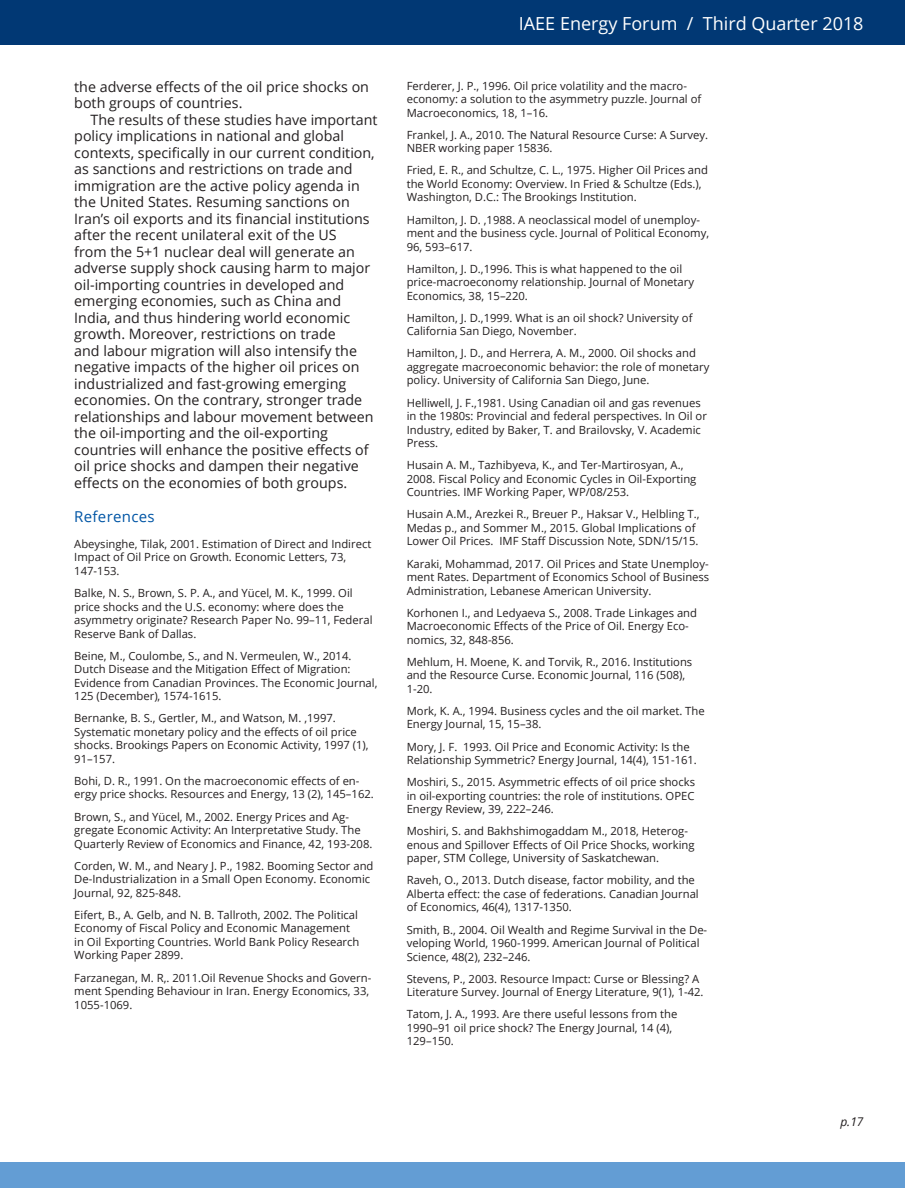
<style>
.page{position:relative;width:905px;height:1188px;background:#fff}
.page>*{position:absolute;margin:0;border:0;box-sizing:border-box;transform-origin:0 0}
.t1{font:18px "Open Sans";color:#fff}
.Heading_NEW{font:15px "Open Sans";letter-spacing:.02em;color:#0155a5}
.Body_Text_NEW{font:14.25px/16.5px "Open Sans";color:#231f20}
.t2{font:italic 12px "Open Sans";color:#231f20}
.Footnotes___Referenc{font:11.25px/13.5px "Open Sans";color:#231f20}
</style>
<div class="page">
<div style="left:0;top:1162px;width:904px;height:26px;background:#639dd4"></div>
<div style="left:0;top:0;width:904px;height:44px;background:#013874"></div>
<p class="Body_Text_NEW" style="left:74px;top:78px;width:296px">the adverse effects of the oil price shocks on both groups of countries.</p>
<p class="Body_Text_NEW" style="left:74px;top:111px;width:304px;text-indent:16px">The results of these studies have important policy implications in national and global contexts, specifically in our current condition, as sanctions and restrictions on trade and immigration are the active policy agenda in the United States. Resuming sanctions on Iran’s oil exports and its financial institutions after the recent unilateral exit of the US<br>from the 5+1 nuclear deal will generate an adverse supply shock causing harm to major oil-importing countries in developed and emerging economies, such as China and India, and thus hindering world economic growth. Moreover, restrictions on trade<br>and labour migration will also intensify the negative impacts of the higher oil prices on industrialized and fast-growing emerging economies. On the contrary, stronger trade relationships and labour movement between the oil-importing and the oil-exporting countries will enhance the positive effects of oil price shocks and dampen their negative effects on the economies of both groups.</p>
<p class="Heading_NEW" style="left:74px;top:507px;width:82px">References</p>
<p class="Footnotes___Referenc" style="left:74px;top:537px;width:298px">Abeysinghe, Tilak, 2001. Estimation of Direct and Indirect<br>Impact of Oil Price on Growth. Economic Letters, 73,<br>147-153.</p>
<p class="Footnotes___Referenc" style="left:74px;top:586px;width:300px">Balke, N. S., Brown, S. P. A., and Yücel, M. K., 1999. Oil price shocks and the U.S. economy: where does the asymmetry originate? Research Paper No. 99–11, Federal Reserve Bank of Dallas.</p>
<p class="Footnotes___Referenc" style="left:74px;top:649px;width:304px">Beine, M., Coulombe, S., and N. Vermeulen, W., 2014.<br>Dutch Disease and the Mitigation Effect of Migration:<br>Evidence from Canadian Provinces. The Economic Journal, 125 (December), 1574-1615.</p>
<p class="Footnotes___Referenc" style="left:74px;top:711px;width:296px">Bernanke, B. S., Gertler, M., and Watson, M. ,1997.<br>Systematic monetary policy and the effects of oil price shocks. Brookings Papers on Economic Activity, 1997 (1), 91–157.</p>
<p class="Footnotes___Referenc" style="left:74px;top:774px;width:301px">Bohi, D. R., 1991. On the macroeconomic effects of en&shy;ergy price shocks. Resources and Energy, 13 (2), 145–162.</p>
<p class="Footnotes___Referenc" style="left:74px;top:809px;width:299px">Brown, S., and Yücel, M., 2002. Energy Prices and Ag&shy;gregate Economic Activity: An Interpretative Study. The<br>Quarterly Review of Economics and Finance, 42, 193-208.</p>
<p class="Footnotes___Referenc" style="left:74px;top:859px;width:301px">Corden, W. M., and Neary J. P., 1982. Booming Sector and<br>De-Industrialization in a Small Open Economy. Economic<br>Journal, 92, 825-848.</p>
<p class="Footnotes___Referenc" style="left:74px;top:908px;width:287px">Eifert, B., A. Gelb, and N. B. Tallroth, 2002. The Political Economy of Fiscal Policy and Economic Management in Oil Exporting Countries. World Bank Policy Research Working Paper 2899.</p>
<p class="Footnotes___Referenc" style="left:74px;top:970px;width:298px">Farzanegan, M. R,. 2011.Oil Revenue Shocks and Govern&shy;ment Spending Behaviour in Iran. Energy Economics, 33,<br>1055-1069.</p>
<h1 class="t1" style="left:519px;top:11px;width:346px">IAEE Energy Forum / Third Quarter 2018</h1>
<p class="Footnotes___Referenc" style="left:406px;top:78px;width:296px">Ferderer, J. P., 1996. Oil price volatility and the macro&shy;economy: a solution to the asymmetry puzzle. Journal of<br>Macroeconomics, 18, 1–16.</p>
<p class="Footnotes___Referenc" style="left:406px;top:128px;width:303px">Frankel, J. A., 2010. The Natural Resource Curse: A Survey.<br>NBER working paper 15836.</p>
<p class="Footnotes___Referenc" style="left:406px;top:163px;width:303px">Fried, E. R., and Schultze, C. L., 1975. Higher Oil Prices and the World Economy: Overview. In Fried &amp; Schultze (Eds.),<br>Washington, D.C.: The Brookings Institution.</p>
<p class="Footnotes___Referenc" style="left:406px;top:212px;width:304px">Hamilton, J. D. ,1988. A neoclassical model of unemploy&shy;ment and the business cycle. Journal of Political Economy,<br>96, 593–617.</p>
<p class="Footnotes___Referenc" style="left:406px;top:262px;width:289px">Hamilton, J. D.,1996. This is what happened to the oil price-macroeconomy relationship. Journal of Monetary<br>Economics, 38, 15–220.</p>
<p class="Footnotes___Referenc" style="left:406px;top:311px;width:287px">Hamilton, J. D.,1999. What is an oil shock? University of<br>California San Diego, November.</p>
<p class="Footnotes___Referenc" style="left:406px;top:346px;width:304px">Hamilton, J. D., and Herrera, A. M., 2000. Oil shocks and aggregate macroeconomic behavior: the role of monetary policy. University of California San Diego, June.</p>
<p class="Footnotes___Referenc" style="left:406px;top:395px;width:302px">Helliwell, J. F.,1981. Using Canadian oil and gas revenues in the 1980s: Provincial and federal perspectives. In Oil or Industry, edited by Baker, T. and Brailovsky, V. Academic Press.</p>
<p class="Footnotes___Referenc" style="left:406px;top:458px;width:291px">Husain A. M., Tazhibyeva, K., and Ter-Martirosyan, A.,<br>2008. Fiscal Policy and Economic Cycles in Oil-Exporting<br>Countries. IMF Working Paper, WP/08/253.</p>
<p class="Footnotes___Referenc" style="left:406px;top:507px;width:294px">Husain A.M., Arezkei R., Breuer P., Haksar V., Helbling T.,<br>Medas p., and Sommer M., 2015. Global Implications of<br>Lower Oil Prices. IMF Staff Discussion Note, SDN/15/15.</p>
<p class="Footnotes___Referenc" style="left:406px;top:556px;width:304px;text-align:justify">Karaki, Mohammad, 2017. Oil Prices and State Unemploy&shy;ment Rates. Department of Economics School of Business Administration, Lebanese American University.</p>
<p class="Footnotes___Referenc" style="left:406px;top:606px;width:292px">Korhonen I., and Ledyaeva S., 2008. Trade Linkages and<br>Macroeconomic Effects of the Price of Oil. Energy Eco&shy;nomics, 32, 848-856.</p>
<p class="Footnotes___Referenc" style="left:406px;top:655px;width:287px">Mehlum, H. Moene, K. and Torvik, R., 2016. Institutions and the Resource Curse. Economic Journal, 116 (508),<br>1-20.</p>
<p class="Footnotes___Referenc" style="left:406px;top:704px;width:299px">Mork, K. A., 1994. Business cycles and the oil market. The<br>Energy Journal, 15, 15–38.</p>
<p class="Footnotes___Referenc" style="left:406px;top:739px;width:292px">Mory, J. F. 1993. Oil Price and Economic Activity: Is the<br>Relationship Symmetric? Energy Journal, 14(4), 151-161.</p>
<p class="Footnotes___Referenc" style="left:406px;top:775px;width:290px;text-align:justify">Moshiri, S., 2015. Asymmetric effects of oil price shocks in oil-exporting countries: the role of institutions. OPEC Energy Review, 39, 222–246.</p>
<p class="Footnotes___Referenc" style="left:406px;top:824px;width:289px">Moshiri, S. and Bakhshimogaddam M., 2018, Heterog&shy;enous and Spillover Effects of Oil Price Shocks, working paper, STM College, University of Saskatchewan.</p>
<p class="Footnotes___Referenc" style="left:406px;top:873px;width:293px">Raveh, O., 2013. Dutch disease, factor mobility, and the<br>Alberta effect: the case of federations. Canadian Journal of Economics, 46(4), 1317-1350.</p>
<p class="Footnotes___Referenc" style="left:406px;top:923px;width:302px">Smith, B., 2004. Oil Wealth and Regime Survival in the De&shy;veloping World, 1960-1999. American Journal of Political<br>Science, 48(2), 232–246.</p>
<p class="Footnotes___Referenc" style="left:406px;top:972px;width:298px">Stevens, P., 2003. Resource Impact: Curse or Blessing? A<br>Literature Survey. Journal of Energy Literature, 9(1), 1-42.</p>
<p class="Footnotes___Referenc" style="left:406px;top:1007px;width:272px">Tatom, J. A., 1993. Are there useful lessons from the<br>1990–91 oil price shock? The Energy Journal, 14 (4),<br>129–150.</p>
<p class="t2" style="left:840px;top:1114px;width:25px">p.17</p>
</div>
